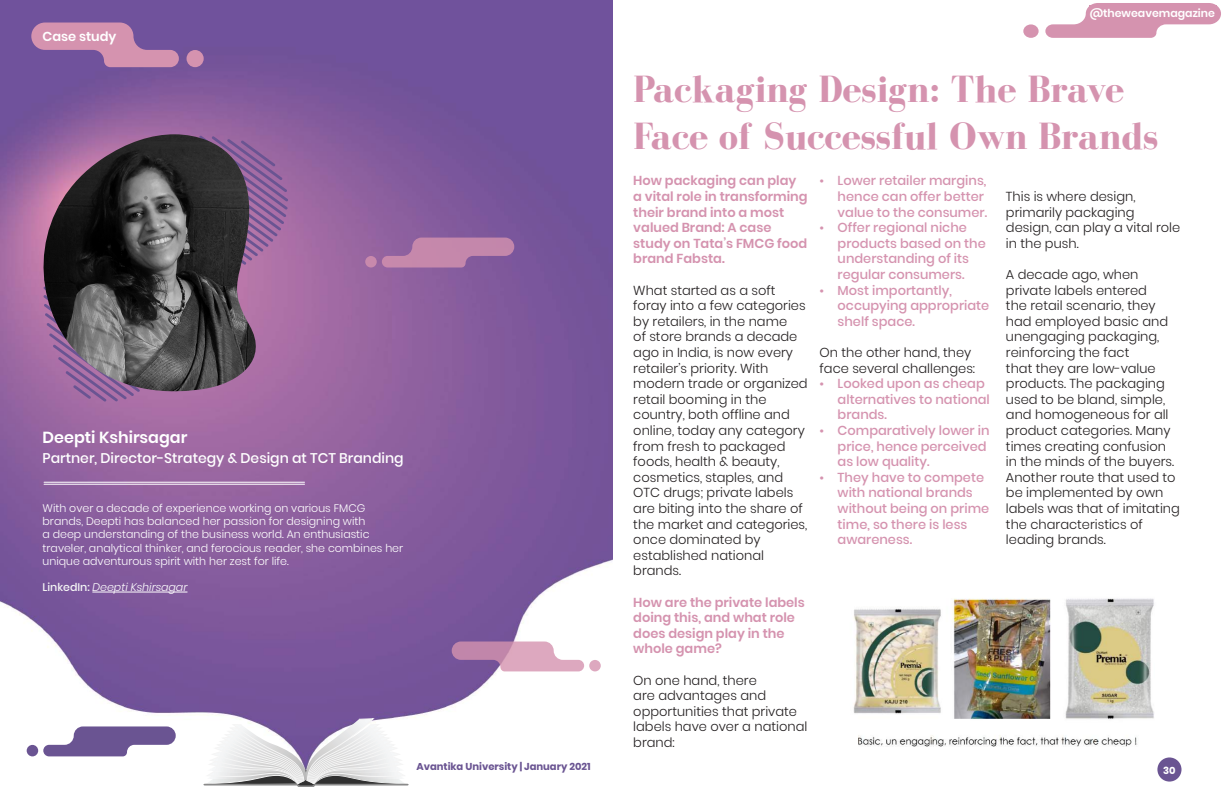
<style>
.page{position:relative;width:1224px;height:792px;background:#fff}
.page>*{position:absolute;margin:0;border:0;box-sizing:border-box;transform-origin:0 0}
.t1{font:700 39px/46.8px "Bodoni FLF";color:#d593af}
.t2{font:600 16px "Poppins";color:#fff}
.t3{font:500 14px "Poppins";color:#fff}
.t4{font:300 13px/15.6px "Poppins";color:#231f20}
.t5{font:500 13px/15.6px "Poppins";color:#d593af}
.t6{font:600 13px/15.6px "Poppins";color:#d593af}
.t7{font:600 13px "Poppins";color:#fff}
.t8{font:300 11px/13.2px "Poppins";color:#fff}
.t9{font:italic 300 11px "Poppins";color:#fff}
.t10{font:600 11px "Poppins";color:#fff}
.t11{font:700 10px "Poppins";color:#6a5492}
.t12{font:700 10px "Poppins";color:#fff}
.s1{font-weight:500;font-style:normal;color:#f5f5f5}
.s2{font-size:12px}
</style>
<div class="page">
<img style="left:0;top:0;width:612px;height:757px">
<svg style="left:452px;top:642px;width:132px;height:29px;background:#cb9fbd"></svg>
<div style="left:589px;top:660px;width:12px;height:11px;background:#dda8bf;border-radius:50%"></div>
<svg style="left:43px;top:726px;width:133px;height:30px"></svg>
<div style="left:27px;top:745px;width:11px;height:11px;background:#6a5492;border-radius:50%"></div>
<svg style="left:382px;top:238px;width:132px;height:30px;background:#b27aa6"></svg>
<svg style="left:365px;top:256px;width:12px;height:12px"></svg>
<hr style="left:44px;top:482px;width:261px;height:1px;background:#fff">
<hr style="left:44px;top:484px;width:261px;height:1px;background:#fff">
<hr style="left:92px;top:592px;width:95px;height:1px;background:#fff">
<svg style="left:203px;top:718px;width:206px;height:69px"></svg>
<svg style="left:43px;top:136px;width:245px;height:266px;background:#a26ca3"></svg>
<img style="left:42px;top:134px;width:215px;height:258px">
<svg style="left:1045px;top:3px;width:176px;height:35px"></svg>
<div style="left:1023px;top:24px;width:16px;height:14px;background:#d593af;border-radius:50%"></div>
<div style="left:1090px;top:5px;width:127px;height:14px;background:#d593af"></div>
<svg style="left:31px;top:23px;width:148px;height:44px;background:#ad79a7"></svg>
<div style="left:187px;top:50px;width:17px;height:17px;background:#d593af;border-radius:50%"></div>
<img style="left:853px;top:598px;width:301px;height:149px">
<div style="left:1157px;top:757px;width:25px;height:25px;background:#6a5492;border-radius:50%"></div>
<p class="t7" style="left:43px;top:29px;width:76px">Case study</p>
<p class="t2" style="left:43px;top:428px;width:146px">Deepti Kshirsagar</p>
<p class="t3" style="left:43px;top:450px;width:363px">Partner, Director-Strategy &amp; Design at TCT Branding</p>
<p class="t8" style="left:43px;top:502px;width:362px">With over a decade of experience working on various FMCG brands, Deepti has balanced her passion for designing with<br>a deep understanding of the business world. An enthusiastic traveler, analytical thinker, and ferocious reader, she combines her unique adventurous spirit with her zest for life.</p>
<p class="t9" style="left:43px;top:581px;width:146px"><span class="s1">LinkedIn:</span> Deepti Kshirsagar</p>
<p class="t10" style="left:1090px;top:6px;width:127px">@theweavemagazine</p>
<h1 class="t1" style="left:633px;top:67px;width:527px">Packaging Design: The Brave<br>Face of Successful Own Brands</h1>
<p class="t6" style="left:633px;top:173px;width:176px">How packaging can play a vital role in transforming their brand into a most valued Brand: A case study on Tata’s FMCG food brand Fabsta.</p>
<p class="t4" style="left:633px;top:282px;width:176px">What started as a soft foray into a few categories by retailers, in the name<br>of store brands a decade ago in India, is now every retailer’s priority. With modern trade or organized retail booming in the country, both offline and online, today any category from fresh to packaged foods, health &amp; beauty, cosmetics, staples, and<br>OTC drugs; private labels are biting into the share of the market and categories, once dominated by established national brands.</p>
<p class="t6" style="left:633px;top:594px;width:173px">How are the private labels doing this, and what role does design play in the whole game?</p>
<p class="t4" style="left:633px;top:672px;width:176px">On one hand, there<br>are advantages and opportunities that private labels have over a national brand:</p>
<p class="t5" style="left:838px;top:173px;width:151px;text-indent:-18px"><span class="s2">•</span> Lower retailer margins, hence can offer better value to the consumer.</p>
<p class="t5" style="left:838px;top:220px;width:150px;text-indent:-18px"><span class="s2">•</span> Offer regional niche products based on the understanding of its regular consumers.</p>
<p class="t5" style="left:838px;top:282px;width:153px;text-indent:-18px"><span class="s2">•</span> Most importantly, occupying appropriate shelf space.</p>
<p class="t4" style="left:820px;top:345px;width:157px">On the other hand, they face several challenges:</p>
<p class="t5" style="left:838px;top:376px;width:154px;text-indent:-18px"><span class="s2">•</span> Looked upon as cheap alternatives to national brands.</p>
<p class="t5" style="left:838px;top:423px;width:153px;text-indent:-18px"><span class="s2">•</span> Comparatively lower in price, hence perceived as low quality.</p>
<p class="t5" style="left:838px;top:470px;width:153px;text-indent:-18px"><span class="s2">•</span> They have to compete with national brands without being on prime time, so there is less awareness.</p>
<p class="t4" style="left:1006px;top:189px;width:176px">This is where design, primarily packaging design, can play a vital role in the push.</p>
<p class="t4" style="left:1006px;top:267px;width:175px">A decade ago, when private labels entered<br>the retail scenario, they had employed basic and unengaging packaging, reinforcing the fact<br>that they are low-value products. The packaging used to be bland, simple, and homogeneous for all product categories. Many times creating confusion in the minds of the buyers.<br>Another route that used to be implemented by own labels was that of imitating the characteristics of leading brands.</p>
<p class="t11" style="left:416px;top:761px;width:176px">Avantika University | January 2021</p>
<p class="t12" style="left:1163px;top:764px;width:14px">30</p>
</div>
